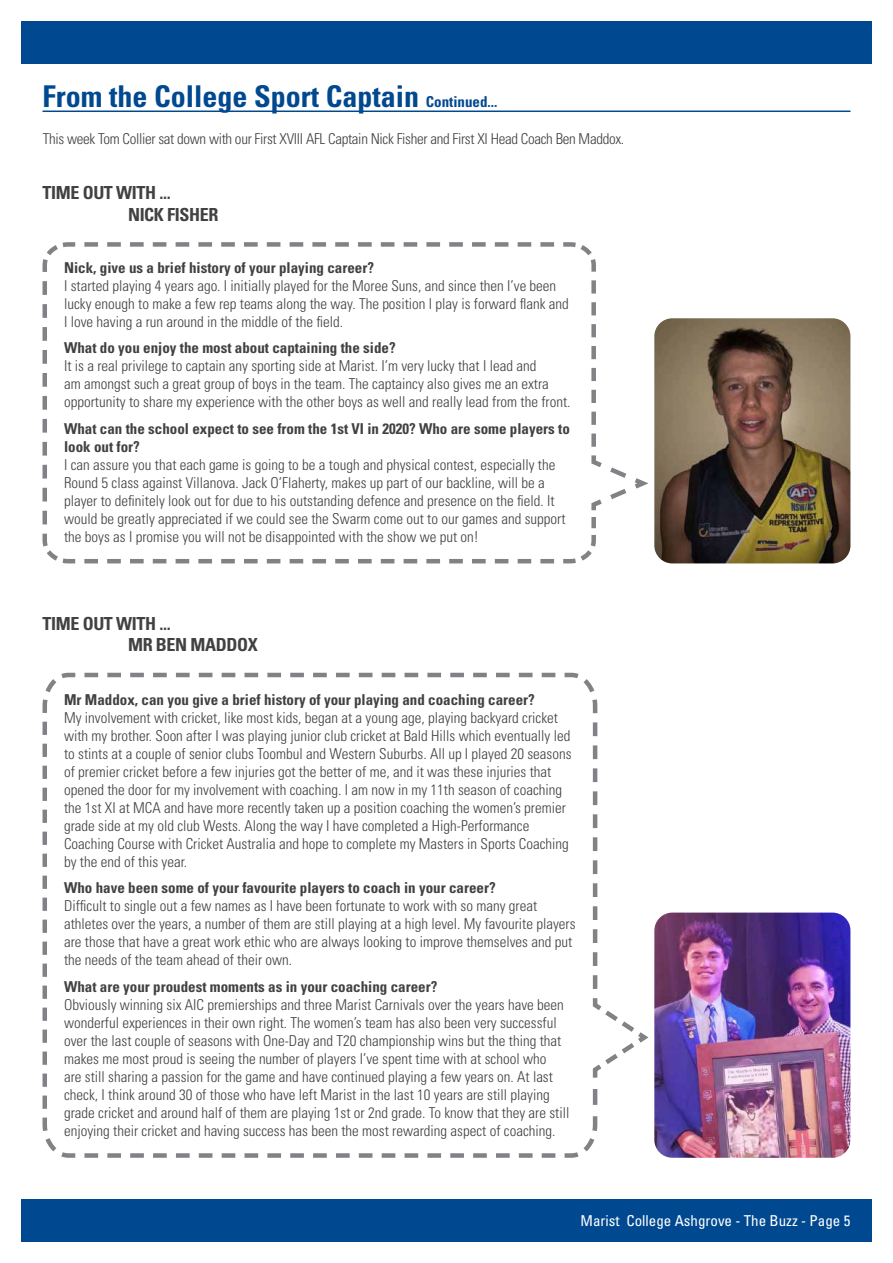
<style>
.page{position:relative;width:893px;height:1263px;background:#fff}
.page>*{position:absolute;margin:0;border:0;box-sizing:border-box;transform-origin:0 0}
.t1{font:700 condensed 30px "Univers LT Std";color:#004990}
.t2{font:700 condensed 18px/21.6px "Univers LT Std";letter-spacing:-.02em;color:#414042}
.t3{font:300 condensed 15px/18px "Univers LT Std";color:#414042}
.t4{font:700 condensed 15px/18px "Univers LT Std";color:#414042}
.t5{font:300 condensed 15px "Univers LT Std";letter-spacing:-.02em;color:#414042}
.t6{font:condensed 15px "Univers LT Std";color:#fff}
.s1{font-size:15px}
</style>
<div class="page">
<div style="left:21px;top:1199px;width:851px;height:43px;background:#004990"></div>
<div style="left:21px;top:21px;width:851px;height:43px;background:#004990"></div>
<hr style="left:43px;top:111px;width:807px;height:1px;background:#004990">
<svg style="left:42px;top:672px;width:607px;height:486px"></svg>
<img style="left:654px;top:912px;width:196px;height:246px">
<svg style="left:42px;top:242px;width:607px;height:322px"></svg>
<img style="left:654px;top:318px;width:196px;height:245px">
<h1 class="t1" style="left:43px;top:78px;width:457px">From the College Sport Captain <span class="s1">Continued...</span></h1>
<p class="t5" style="left:43px;top:129px;width:583px">This week Tom Collier sat down with our First XVIII AFL Captain Nick Fisher and First XI Head Coach Ben Maddox.</p>
<p class="t2" style="left:128px;top:182px;width:92px;text-indent:-85px">TIME OUT WITH ...<br>NICK FISHER</p>
<p class="t4" style="left:64px;top:258px;width:311px">Nick, give us a brief history of your playing career?</p>
<p class="t3" style="left:64px;top:276px;width:506px">I started playing 4 years ago. I initially played for the Moree Suns, and since then I’ve been lucky enough to make a few rep teams along the way. The position I play is forward flank and<br>I love having a run around in the middle of the field.</p>
<p class="t4" style="left:64px;top:339px;width:333px">What do you enjoy the most about captaining the side?</p>
<p class="t3" style="left:64px;top:357px;width:508px">It is a real privilege to captain any sporting side at Marist. I’m very lucky that I lead and<br>am amongst such a great group of boys in the team. The captaincy also gives me an extra opportunity to share my experience with the other boys as well and really lead from the front.</p>
<p class="t4" style="left:64px;top:419px;width:507px">What can the school expect to see from the 1st VI in 2020? Who are some players to look out for?</p>
<p class="t3" style="left:64px;top:455px;width:503px">I can assure you that each game is going to be a tough and physical contest, especially the Round 5 class against Villanova. Jack O’Flaherty, makes up part of our backline, will be a player to definitely look out for due to his outstanding defence and presence on the field. It would be greatly appreciated if we could see the Swarm come out to our games and support the boys as I promise you will not be disappointed with the show we put on!</p>
<p class="t2" style="left:128px;top:613px;width:131px;text-indent:-85px">TIME OUT WITH ...<br>MR BEN MADDOX</p>
<p class="t4" style="left:64px;top:690px;width:472px">Mr Maddox, can you give a brief history of your playing and coaching career?</p>
<p class="t3" style="left:64px;top:708px;width:509px">My involvement with cricket, like most kids, began at a young age, playing backyard cricket with my brother. Soon after I was playing junior club cricket at Bald Hills which eventually led to stints at a couple of senior clubs Toombul and Western Suburbs. All up I played 20 seasons of premier cricket before a few injuries got the better of me, and it was these injuries that opened the door for my involvement with coaching. I am now in my 11th season of coaching the 1st XI at MCA and have more recently taken up a position coaching the women’s premier grade side at my old club Wests. Along the way I have completed a High-Performance Coaching Course with Cricket Australia and hope to complete my Masters in Sports Coaching by the end of this year.</p>
<p class="t4" style="left:64px;top:879px;width:433px">Who have been some of your favourite players to coach in your career?</p>
<p class="t3" style="left:64px;top:897px;width:513px">Difficult to single out a few names as I have been fortunate to work with so many great athletes over the years, a number of them are still playing at a high level. My favourite players are those that have a great work ethic who are always looking to improve themselves and put the needs of the team ahead of their own.</p>
<p class="t4" style="left:64px;top:977px;width:375px">What are your proudest moments as in your coaching career?</p>
<p class="t3" style="left:64px;top:995px;width:507px">Obviously winning six AIC premierships and three Marist Carnivals over the years have been wonderful experiences in their own right. The women’s team has also been very successful over the last couple of seasons with One-Day and T20 championship wins but the thing that makes me most proud is seeing the number of players I’ve spent time with at school who<br>are still sharing a passion for the game and have continued playing a few years on. At last check, I think around 30 of those who have left Marist in the last 10 years are still playing grade cricket and around half of them are playing 1st or 2nd grade. To know that they are still enjoying their cricket and having success has been the most rewarding aspect of coaching.</p>
<p class="t6" style="left:580px;top:1211px;width:271px">Marist College Ashgrove - The Buzz - Page 5</p>
</div>
